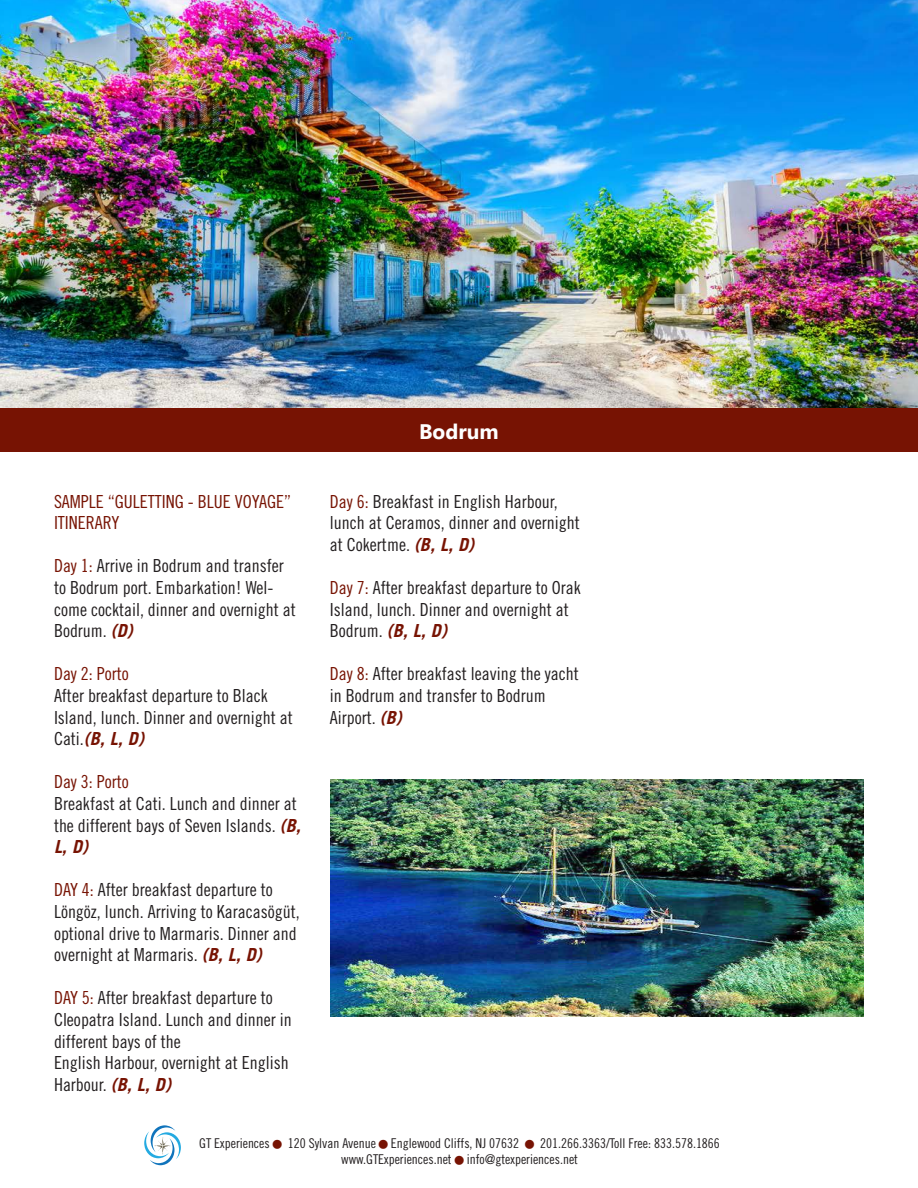
<style>
.page{position:relative;width:918px;height:1188px;background:#fff}
.page>*{position:absolute;margin:0;border:0;box-sizing:border-box;transform-origin:0 0}
.t1{font:700 21px "Myanmar Text";color:#fff}
.t2{font:18px/21.6px "Trade Gothic LT Std Cn 18";color:#231f20}
.t3{font:18px/21.6px "Trade Gothic LT Std Cn 18";color:#771303}
.t4{font:13.5px "Trade Gothic LT Std Cn 18";color:#231f20}
.s1{color:#771303}
.s2{font-family:"Trade Gothic LT Std";font-weight:700;font-style:italic;color:#771303}
</style>
<div class="page">
<img style="left:0;top:0;width:918px;height:408px">
<div style="left:0;top:408px;width:918px;height:43px;background:#771303"></div>
<img style="left:330px;top:780px;width:534px;height:236px">
<svg style="left:144px;top:1125px;width:37px;height:40px"></svg>
<p class="t3" style="left:54px;top:490px;width:239px">SAMPLE “GULETTING - BLUE VOYAGE”<br>ITINERARY</p>
<p class="t2" style="left:54px;top:555px;width:243px"><span class="s1">Day 1:</span> Arrive in Bodrum and transfer to Bodrum port. Embarkation! Wel&shy;come cocktail, dinner and overnight at<br>Bodrum. <span class="s2">(D)</span></p>
<p class="t3" style="left:54px;top:663px;width:76px">Day 2: Porto</p>
<p class="t2" style="left:54px;top:685px;width:240px">After breakfast departure to Black<br>Island, lunch. Dinner and overnight at<br>Cati.<span class="s2">(B, L, D)</span></p>
<p class="t3" style="left:54px;top:771px;width:76px">Day 3: Porto</p>
<p class="t2" style="left:54px;top:793px;width:248px">Breakfast at Cati. Lunch and dinner at the different bays of Seven Islands. <span class="s2">(B,<br>L, D)</span></p>
<p class="t2" style="left:54px;top:879px;width:247px"><span class="s1">DAY 4:</span> After breakfast departure to Löngöz, lunch. Arriving to Karacasögüt, optional drive to Marmaris. Dinner and overnight at Marmaris. <span class="s2">(B, L, D)</span></p>
<p class="t2" style="left:54px;top:987px;width:239px"><span class="s1">DAY 5:</span> After breakfast departure to<br>Cleopatra Island. Lunch and dinner in different bays of the</p>
<p class="t2" style="left:54px;top:1052px;width:236px">English Harbour, overnight at English<br>Harbour. <span class="s2">(B, L, D)</span></p>
<p class="t1" style="left:419px;top:419px;width:81px">Bodrum</p>
<p class="t2" style="left:330px;top:490px;width:251px"><span class="s1">Day 6:</span> Breakfast in English Harbour, lunch at Ceramos, dinner and overnight at Cokertme. <span class="s2">(B, L, D)</span></p>
<p class="t2" style="left:330px;top:577px;width:252px"><span class="s1">Day 7:</span> After breakfast departure to Orak<br>Island, lunch. Dinner and overnight at<br>Bodrum. <span class="s2">(B, L, D)</span></p>
<p class="t2" style="left:330px;top:663px;width:250px"><span class="s1">Day 8:</span> After breakfast leaving the yacht in Bodrum and transfer to Bodrum<br>Airport. <span class="s2">(B)</span></p>
<p class="t4" style="left:199px;top:1135px;width:522px">GT Experiences <span class="s1">■</span> 120 Sylvan Avenue <span class="s1">■</span> Englewood Cliffs, NJ 07632 <span class="s1">■</span> 201.266.3363/Toll Free: 833.578.1866</p>
<p class="t4" style="left:341px;top:1151px;width:238px">www.GTExperiences.net <span class="s1">■</span> info@gtexperiences.net</p>
</div>
